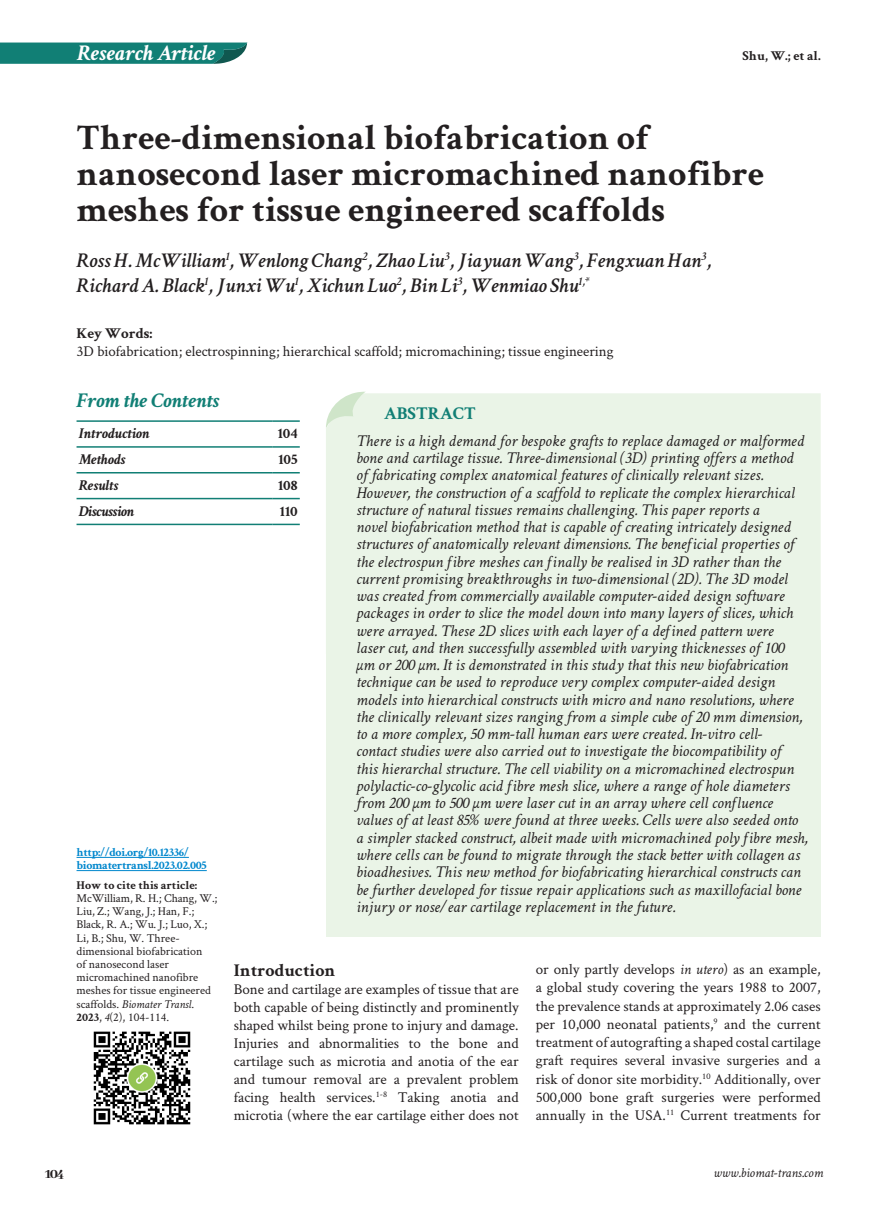
<style>
.page{position:relative;width:893px;height:1208px;background:#fff}
.page>*{position:absolute;margin:0;border:0;box-sizing:border-box;transform-origin:0 0}
.t1{font:700 36px/36px "Crimson Text";color:#231f20}
.t2{font:italic 700 22.5px "Crimson Text";color:#fff}
.author{font:italic 600 21px "Crimson Text";color:#231f20}
.t3{font:italic 700 21px "Crimson Text";color:#117f75}
.subtitle_2{font:700 18px "Crimson Text";color:#231f20}
.subtitle_2-2{font:700 18px "Crimson Text";color:#117f75}
.Content_2{font:italic 16.5px/17.2px "Crimson Text";color:#231f20}
.subtitle_2-3{font:15px/18.3px "Crimson Text";color:#231f20;text-align:justify}
.Naming2{font:15px "Crimson Text";color:#231f20}
.subtitle_2-4{font:italic 700 15px "Crimson Text";color:#231f20}
.subtitle_2-5{font:700 15px "Crimson Text";color:#231f20}
.subtitle_2-6{font:italic 700 15px "Crimson Text";letter-spacing:-.025em;color:#231f20}
.Naming2-2{font:700 15px "Crimson Text";color:#231f20}
.PageNumber_AlignL{font:800 15px "Abhaya Libre";color:#231f20}
.t4{font:italic 13.5px "Crimson Text";color:#231f20}
.t5{font:700 13.5px "Crimson Text";color:#231f20}
.INDEX_2{font:12px/13.2px "Crimson Text";color:#231f20}
.INDEX_2-2{font:700 12px/13.2px "Crimson Text";letter-spacing:-.025em;color:#0087cd}
.s1{font-weight:700}
.s2{font-style:italic}
</style>
<div class="page">
<svg style="left:0;top:43px;width:247px;height:21px"></svg>
<div style="left:326px;top:640px;width:495px;height:296px;background:#eaf4e7"></div>
<hr style="left:77px;top:420px;width:196px;height:2px;background:#117f75">
<hr style="left:273px;top:420px;width:27px;height:2px;background:#117f75">
<hr style="left:77px;top:446px;width:196px;height:2px;background:#117f75">
<hr style="left:273px;top:446px;width:27px;height:2px;background:#117f75">
<hr style="left:77px;top:472px;width:196px;height:1px;background:#117f75">
<svg style="left:273px;top:472px;width:27px;height:1px"></svg>
<hr style="left:77px;top:498px;width:196px;height:1px;background:#117f75">
<svg style="left:273px;top:498px;width:27px;height:1px"></svg>
<hr style="left:77px;top:523px;width:196px;height:2px;background:#117f75">
<hr style="left:273px;top:523px;width:27px;height:2px;background:#117f75">
<div style="left:326px;top:393px;width:495px;height:247px;background:#eaf4e7"></div>
<svg style="left:326px;top:391px;width:40px;height:38px"></svg>
<hr style="left:77px;top:857px;width:112px;height:1px;background:#0087cd">
<hr style="left:77px;top:870px;width:130px;height:1px;background:#0087cd">
<img style="left:93px;top:1031px;width:98px;height:94px">
<h2 class="t2" style="left:77px;top:39px;width:140px">Research Article</h2>
<p class="t5" style="left:743px;top:47px;width:80px">Shu, W.; et al.</p>
<p class="t1" style="left:77px;top:119px;width:689px">Three-dimensional biofabrication of nanosecond laser micromachined nanofibre meshes for tissue engineered scaffolds</p>
<p class="author" style="left:77px;top:246px;width:637px">Ross H. McWilliam<sup>1</sup>, Wenlong Chang<sup>2</sup>, Zhao Liu<sup>3</sup>, Jiayuan Wang<sup>3</sup>, Fengxuan Han<sup>3</sup>,</p>
<p class="author" style="left:77px;top:271px;width:515px">Richard A. Black<sup>1</sup>, Junxi Wu<sup>1</sup>, Xichun Luo<sup>2</sup>, Bin Li<sup>3</sup>, Wenmiao Shu<sup>1,*</sup></p>
<p class="Naming2-2" style="left:77px;top:324px;width:77px">Key Words:</p>
<p class="Naming2" style="left:77px;top:341px;width:539px">3D biofabrication; electrospinning; hierarchical scaffold; micromachining; tissue engineering</p>
<p class="t3" style="left:77px;top:388px;width:145px">From the Contents</p>
<p class="subtitle_2-4" style="left:79px;top:424px;width:73px">Introduction</p>
<p class="subtitle_2-5" style="left:278px;top:424px;width:21px">104</p>
<p class="subtitle_2-4" style="left:79px;top:450px;width:48px">Methods</p>
<p class="subtitle_2-5" style="left:278px;top:450px;width:21px">105</p>
<p class="subtitle_2-4" style="left:79px;top:476px;width:41px">Results</p>
<p class="subtitle_2-5" style="left:278px;top:476px;width:21px">108</p>
<p class="subtitle_2-6" style="left:79px;top:502px;width:57px">Discussion</p>
<p class="subtitle_2-5" style="left:280px;top:502px;width:19px">110</p>
<p class="subtitle_2-2" style="left:384px;top:403px;width:93px">ABSTRACT</p>
<p class="Content_2" style="left:356px;top:432px;width:453px">There is a high demand for bespoke grafts to replace damaged or malformed bone and cartilage tissue. Three-dimensional (3D) printing offers a method of fabricating complex anatomical features of clinically relevant sizes.<br>However, the construction of a scaffold to replicate the complex hierarchical structure of natural tissues remains challenging. This paper reports a<br>novel biofabrication method that is capable of creating intricately designed structures of anatomically relevant dimensions. The beneficial properties of the electrospun fibre meshes can finally be realised in 3D rather than the current promising breakthroughs in two-dimensional (2D). The 3D model was created from commercially available computer-aided design software packages in order to slice the model down into many layers of slices, which were arrayed. These 2D slices with each layer of a defined pattern were<br>laser cut, and then successfully assembled with varying thicknesses of 100<br>µm or 200 µm. It is demonstrated in this study that this new biofabrication technique can be used to reproduce very complex computer-aided design models into hierarchical constructs with micro and nano resolutions, where the clinically relevant sizes ranging from a simple cube of 20 mm dimension, to a more complex, 50 mm-tall human ears were created. In-vitro cell-<br>contact studies were also carried out to investigate the biocompatibility of<br>this hierarchal structure. The cell viability on a micromachined electrospun polylactic-co-glycolic acid fibre mesh slice, where a range of hole diameters from 200 µm to 500 µm were laser cut in an array where cell confluence values of at least 85% were found at three weeks. Cells were also seeded onto a simpler stacked construct, albeit made with micromachined poly fibre mesh, where cells can be found to migrate through the stack better with collagen as bioadhesives. This new method for biofabricating hierarchical constructs can be further developed for tissue repair applications such as maxillofacial bone injury or nose/ear cartilage replacement in the future.</p>
<p class="INDEX_2-2" style="left:77px;top:845px;width:132px">http://doi.org/10.12336/ biomatertransl.2023.02.005</p>
<p class="INDEX_2" style="left:77px;top:878px;width:142px"><span class="s1">How to cite this article:<br></span>McWilliam, R. H.; Chang, W.;<br>Liu, Z.; Wang, J.; Han, F.;<br>Black, R. A.; Wu. J.; Luo, X.;<br>Li, B.; Shu, W. Three&shy;dimensional biofabrication<br>of nanosecond laser micromachined nanofibre meshes for tissue engineered scaffolds. <span class="s2">Biomater Transl</span>.<br><span class="s1">2023</span>, <span class="s2">4</span>(2), 104-114.</p>
<p class="subtitle_2-3" style="left:536px;top:959px;width:286px">or only partly develops <span class="s2">in utero</span>) as an example, a global study covering the years 1988 to 2007, the prevalence stands at approximately 2.06 cases per 10,000 neonatal patients,<sup>9</sup> and the current treatment of autografting a shaped costal cartilage graft requires several invasive surgeries and a risk of donor site morbidity.<sup>10</sup> Additionally, over 500,000 bone graft surgeries were performed annually in the USA.<sup>11</sup> Current treatments for</p>
<p class="subtitle_2" style="left:234px;top:959px;width:103px">Introduction</p>
<p class="subtitle_2-3" style="left:234px;top:979px;width:286px">Bone and cartilage are examples of tissue that are both capable of being distinctly and prominently shaped whilst being prone to injury and damage.<br>Injuries and abnormalities to the bone and cartilage such as microtia and anotia of the ear and tumour removal are a prevalent problem facing health services.<sup>1-8</sup> Taking anotia and microtia (where the ear cartilage either does not</p>
<p class="PageNumber_AlignL" style="left:45px;top:1165px;width:21px">104</p>
<p class="t4" style="left:714px;top:1165px;width:111px">www.biomat-trans.com</p>
</div>
